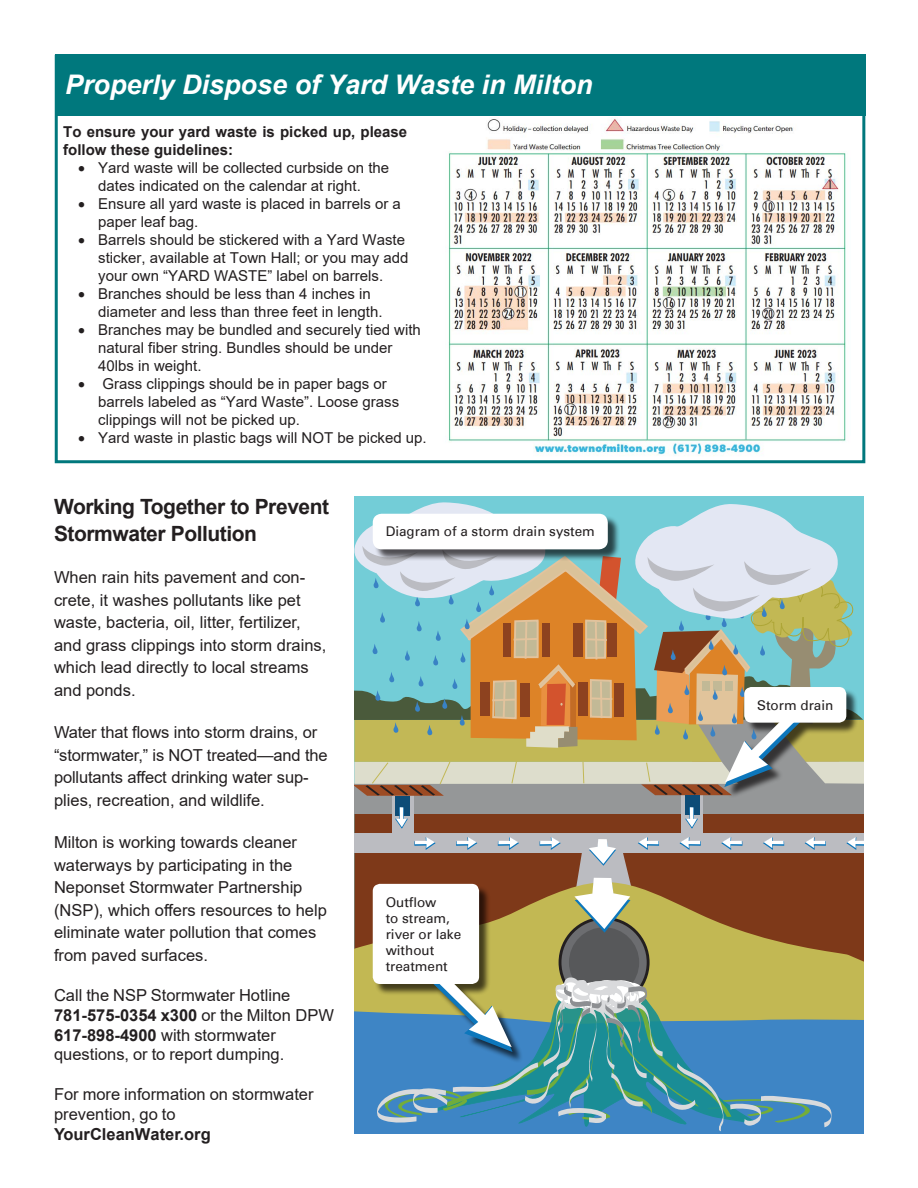
<style>
.page{position:relative;width:918px;height:1188px;background:#fff}
.page>*{position:absolute;margin:0;border:0;box-sizing:border-box;transform-origin:0 0}
.t1{font:italic 700 27px "Arial";color:#fff}
.t2{font:700 21px/27px "Arial";letter-spacing:-.02em;color:#231f20}
.t3{font:16.5px/22.5px "Arial";color:#231f20}
.t4{font:700 16.5px "Arial";color:#231f20}
.t5{font:15px/18px "Arial";color:#231f20}
.t6{font:15px/18px "Arial";color:#231f20;text-align:center}
.t7{font:700 15px/18px "Arial";color:#231f20}
.t8{font:13.5px/16.2px "Univers";color:#231f20}
.s1{font-weight:700}
</style>
<div class="page">
<div style="left:354px;top:814px;width:510px;height:66px;background:#7e3919"></div>
<div style="left:354px;top:833px;width:510px;height:20px;background:#bbbcc1"></div>
<div style="left:354px;top:783px;width:510px;height:31px;background:#959798"></div>
<div style="left:392px;top:795px;width:22px;height:46px;background:#bbbcc1"></div>
<div style="left:681px;top:792px;width:22px;height:47px;background:#bbbcc1"></div>
<div style="left:395px;top:796px;width:14px;height:20px;background:#0d4c77"></div>
<div style="left:685px;top:795px;width:14px;height:20px;background:#0d4c77"></div>
<svg style="left:354px;top:880px;width:510px;height:131px;background:#9f7735"></svg>
<div style="left:354px;top:1011px;width:510px;height:123px;background:#3e85c5"></div>
<svg style="left:685px;top:807px;width:13px;height:22px"></svg>
<svg style="left:395px;top:807px;width:13px;height:22px"></svg>
<svg style="left:414px;top:837px;width:22px;height:13px"></svg>
<svg style="left:456px;top:837px;width:22px;height:13px"></svg>
<svg style="left:497px;top:837px;width:22px;height:13px"></svg>
<svg style="left:539px;top:837px;width:22px;height:13px"></svg>
<svg style="left:763px;top:837px;width:22px;height:13px"></svg>
<svg style="left:721px;top:837px;width:22px;height:13px"></svg>
<svg style="left:679px;top:837px;width:22px;height:13px"></svg>
<svg style="left:846px;top:837px;width:18px;height:13px"></svg>
<svg style="left:804px;top:837px;width:22px;height:13px"></svg>
<svg style="left:560px;top:918px;width:88px;height:88px"></svg>
<div style="left:569px;top:927px;width:70px;height:71px;background:#57585a;border-radius:50%"></div>
<svg style="left:572px;top:837px;width:88px;height:96px"></svg>
<svg style="left:354px;top:502px;width:510px;height:294px;background:#b0b79f"></svg>
<div style="left:744px;top:687px;width:102px;height:36px;background:#fff;border-radius:7px"></div>
<div style="left:374px;top:885px;width:150px;height:178px;background:#231f20;opacity:.75"></div>
<svg style="left:377px;top:968px;width:455px;height:164px;background:#64999f"></svg>
<div style="left:373px;top:884px;width:106px;height:100px;background:#fff;border-radius:7px"></div>
<div style="left:55px;top:54px;width:810px;height:61px;background:#00787d"></div>
<img style="left:448px;top:117px;width:398px;height:339px">
<h1 class="t1" style="left:65px;top:67px;width:529px">Properly Dispose of Yard Waste in Milton</h1>
<p class="t7" style="left:63px;top:123px;width:345px">To ensure your yard waste is picked up, please follow these guidelines:</p>
<p class="t6" style="left:78px;top:158px;width:312px">• Yard waste will be collected curbside on the dates indicated on the calendar at right.</p>
<p class="t5" style="left:98px;top:194px;width:304px;text-indent:-20px">• Ensure all yard waste is placed in barrels or a paper leaf bag.</p>
<p class="t5" style="left:98px;top:230px;width:312px;text-indent:-20px">• Barrels should be stickered with a Yard Waste sticker, available at Town Hall; or you may add your own “YARD WASTE” label on barrels.</p>
<p class="t5" style="left:98px;top:284px;width:286px;text-indent:-20px">• Branches should be less than 4 inches in diameter and less than three feet in length.</p>
<p class="t5" style="left:98px;top:320px;width:324px;text-indent:-20px">• Branches may be bundled and securely tied with natural fiber string. Bundles should be under<br>40lbs in weight.</p>
<p class="t5" style="left:98px;top:374px;width:302px;text-indent:-20px">• Grass clippings should be in paper bags or barrels labeled as “Yard Waste”. Loose grass clippings will not be picked up.</p>
<p class="t5" style="left:78px;top:428px;width:350px">• Yard waste in plastic bags will NOT be picked up.</p>
<p class="t2" style="left:54px;top:493px;width:277px">Working Together to Prevent<br>Stormwater Pollution</p>
<p class="t3" style="left:54px;top:566px;width:274px">When rain hits pavement and con&shy;crete, it washes pollutants like pet waste, bacteria, oil, litter, fertilizer, and grass clippings into storm drains, which lead directly to local streams and ponds.</p>
<p class="t3" style="left:54px;top:721px;width:275px">Water that flows into storm drains, or “stormwater,” is NOT treated—and the pollutants affect drinking water sup&shy;plies, recreation, and wildlife.</p>
<p class="t3" style="left:54px;top:831px;width:274px">Milton is working towards cleaner waterways by participating in the Neponset Stormwater Partnership (NSP), which offers resources to help eliminate water pollution that comes from paved surfaces.</p>
<p class="t3" style="left:54px;top:985px;width:282px;line-height:19.8px">Call the NSP Stormwater Hotline<br><span class="s1">781-575-0354 x300</span> or the Milton DPW<br><span class="s1">617</span><span class="s1">-</span><span class="s1">898</span><span class="s1">-</span><span class="s1">4900</span> with stormwater questions, or to report dumping.</p>
<p class="t3" style="left:54px;top:1085px;width:261px;line-height:19.8px">For more information on stormwater prevention, go to</p>
<p class="t4" style="left:54px;top:1123px;width:158px">YourCleanWater.org</p>
<p class="t8" style="left:386px;top:524px;width:211px">Diagram of a storm drain system</p>
<p class="t8" style="left:386px;top:894px;width:77px">Outflow<br>to stream, river or lake without treatment</p>
<p class="t8" style="left:757px;top:697px;width:78px">Storm drain</p>
</div>
